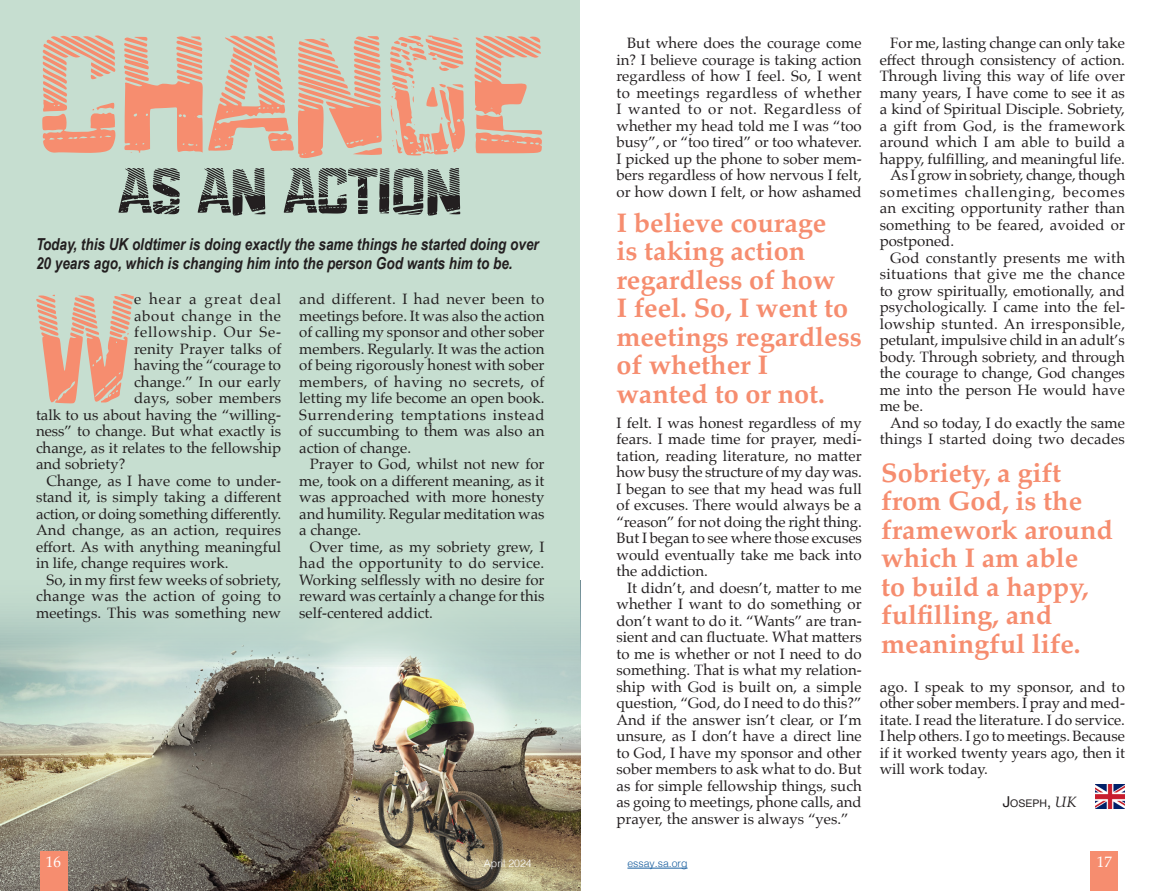
<style>
.page{position:relative;width:1161px;height:891px;background:#fff}
.page>*{position:absolute;margin:0;border:0;box-sizing:border-box;transform-origin:0 0}
.t1{font:169.5px "Vtks Caminhos";color:#f68d6f}
.Body_Serif_1{font:157.2px "Vtks Caminhos";color:#f68d6f;scale:.83 1}
.t2{font:66px "Vtks Caminhos";color:#231f20}
.Body_Serif_1-2{font:700 27px/28.5px "Palatino";color:#f68d6f}
.t3{font:italic 700 16.5px/19.5px "Arial Narrow";color:#231f20}
.Body_Serif_1-3{font:15px/16.5px "Palatino";color:#231f20;text-align:justify}
.Body_Serif_1-4{font:15px "Palatino";letter-spacing:.055em;color:#231f20}
.Body_Serif_1-5{font:15px "Palatino";letter-spacing:.04em;color:#231f20}
.Body_Serif_1-6{font:15px "Palatino";letter-spacing:.065em;color:#231f20}
.t4{font:15px "Palatino";color:#fff}
.t5{font:300 10.5px "Helvetica";color:#175d9e}
.Body_Serif_1-7{font:10.5px "Helvetica";color:#231f20}
.t6{font:300 10.5px "Helvetica";color:#fff}
.s1{font-size:15px}
.s2{font-family:"Palatino";font-style:italic;font-size:15px}
</style>
<div class="page">
<img style="left:0;top:667px;width:580px;height:224px">
<div style="left:0;top:0;width:580px;height:667px;background:#c6ded0"></div>
<div style="left:40px;top:851px;width:27px;height:40px;background:#f68d6f"></div>
<img style="left:1095px;top:785px;width:30px;height:23px">
<div style="left:1091px;top:851px;width:27px;height:40px;background:#f68d6f"></div>
<hr style="left:627px;top:868px;width:61px;height:1px;background:#175d9e">
<p class="t1" style="left:38px;top:-4px;width:507px">CHANGE</p>
<p class="t2" style="left:118px;top:153px;width:345px">AS AN ACTION</p>
<p class="t3" style="left:36px;top:233px;width:504px">Today, this UK oldtimer is doing exactly the same things he started doing over<br>20 years ago, which is changing him into the person God wants him to be.</p>
<p class="Body_Serif_1" style="left:36px;top:257px;width:120px">W</p>
<p class="Body_Serif_1-6" style="left:134px;top:287px;width:149px">e hear a great deal</p>
<p class="Body_Serif_1-5" style="left:134px;top:303px;width:148px">about change in the</p>
<p class="Body_Serif_1-4" style="left:134px;top:320px;width:149px">fellowship. Our Se-</p>
<p class="Body_Serif_1-3" style="left:134px;top:340px;width:149px">renity Prayer talks of</p>
<p class="Body_Serif_1-3" style="left:134px;top:357px;width:148px">having the “courage to</p>
<p class="Body_Serif_1-3" style="left:134px;top:373px;width:149px">change.” In our early</p>
<p class="Body_Serif_1-3" style="left:134px;top:390px;width:149px">days, sober members</p>
<p class="Body_Serif_1-3" style="left:36px;top:406px;width:247px">talk to us about having the “willing-</p>
<p class="Body_Serif_1-3" style="left:36px;top:423px;width:247px">ness” to change. But what exactly is</p>
<p class="Body_Serif_1-3" style="left:36px;top:439px;width:247px">change, as it relates to the fellowship</p>
<p class="Body_Serif_1-3" style="left:36px;top:456px;width:91px">and sobriety?</p>
<p class="Body_Serif_1-3" style="left:36px;top:472px;width:247px;text-indent:10px">Change, as I have come to under&shy;stand it, is simply taking a different action, or doing something differently.<br>And change, as an action, requires effort. As with anything meaningful in life, change requires work.</p>
<p class="Body_Serif_1-3" style="left:36px;top:571px;width:247px;text-indent:10px">So, in my first few weeks of sobriety, change was the action of going to meetings. This was something new</p>
<p class="Body_Serif_1-3" style="left:299px;top:291px;width:247px">and different. I had never been to meetings before. It was also the action of calling my sponsor and other sober members. Regularly. It was the action of being rigorously honest with sober members, of having no secrets, of letting my life become an open book.<br>Surrendering temptations instead of succumbing to them was also an action of change.</p>
<p class="Body_Serif_1-3" style="left:299px;top:456px;width:247px;text-indent:10px">Prayer to God, whilst not new for me, took on a different meaning, as it was approached with more honesty and humility. Regular meditation was a change.</p>
<p class="Body_Serif_1-3" style="left:299px;top:538px;width:247px;text-indent:10px">Over time, as my sobriety grew, I had the opportunity to do service.<br>Working selflessly with no desire for reward was certainly a change for this self-centered addict.</p>
<p class="Body_Serif_1-3" style="left:616px;top:35px;width:247px;text-indent:10px">But where does the courage come in? I believe courage is taking action regardless of how I feel. So, I went to meetings regardless of whether I wanted to or not. Regardless of whether my head told me I was “too busy”, or “too tired” or too whatever.<br>I picked up the phone to sober mem&shy;bers regardless of how nervous I felt, or how down I felt, or how ashamed</p>
<p class="Body_Serif_1-2" style="left:616px;top:208px;width:247px">I believe courage<br>is taking action regardless of how<br>I feel. So, I went to meetings regardless of whether I wanted to or not.</p>
<p class="Body_Serif_1-3" style="left:616px;top:414px;width:247px">I felt. I was honest regardless of my fears. I made time for prayer, medi&shy;tation, reading literature, no matter how busy the structure of my day was.<br>I began to see that my head was full of excuses. There would always be a “reason” for not doing the right thing.<br>But I began to see where those excuses would eventually take me back into the addiction.</p>
<p class="Body_Serif_1-3" style="left:616px;top:579px;width:247px;text-indent:10px">It didn’t, and doesn’t, matter to me whether I want to do something or don’t want to do it. “Wants” are tran&shy;sient and can fluctuate. What matters to me is whether or not I need to do something. That is what my relation&shy;ship with God is built on, a simple question, “God, do I need to do this?” And if the answer isn’t clear, or I’m unsure, as I don’t have a direct line to God, I have my sponsor and other sober members to ask what to do. But as for simple fellowship things, such as going to meetings, phone calls, and prayer, the answer is always “yes.”</p>
<p class="Body_Serif_1-3" style="left:880px;top:35px;width:247px;text-indent:10px">For me, lasting change can only take effect through consistency of action.<br>Through living this way of life over many years, I have come to see it as a kind of Spiritual Disciple. Sobriety, a gift from God, is the framework around which I am able to build a happy, fulfilling, and meaningful life.</p>
<p class="Body_Serif_1-3" style="left:880px;top:167px;width:247px;text-indent:10px">As I grow in sobriety, change, though sometimes challenging, becomes an exciting opportunity rather than something to be feared, avoided or postponed.</p>
<p class="Body_Serif_1-3" style="left:880px;top:249px;width:247px;text-indent:10px">God constantly presents me with situations that give me the chance to grow spiritually, emotionally, and psychologically. I came into the fel&shy;lowship stunted. An irresponsible, petulant, impulsive child in an adult’s body. Through sobriety, and through the courage to change, God changes me into the person He would have me be.</p>
<p class="Body_Serif_1-3" style="left:880px;top:414px;width:247px;text-align:right">And so today, I do exactly the same things I started doing two decades</p>
<p class="Body_Serif_1-2" style="left:881px;top:458px;width:233px">Sobriety, a gift from God, is the framework around which I am able<br>to build a happy, fulfilling, and meaningful life.</p>
<p class="Body_Serif_1-3" style="left:880px;top:678px;width:247px">ago. I speak to my sponsor, and to other sober members. I pray and med&shy;itate. I read the literature. I do service.<br>I help others. I go to meetings. Because if it worked twenty years ago, then it will work today.</p>
<p class="Body_Serif_1-7" style="left:1003px;top:796px;width:75px"><span class="s1">J</span>OSEPH<span class="s1">,</span> <span class="s2">UK</span></p>
<p class="t4" style="left:46px;top:850px;width:16px">16</p>
<p class="t6" style="left:484px;top:855px;width:49px">April 2024</p>
<p class="t5" style="left:627px;top:855px;width:62px">essay.sa.org</p>
<p class="t4" style="left:1097px;top:850px;width:16px">17</p>
</div>
